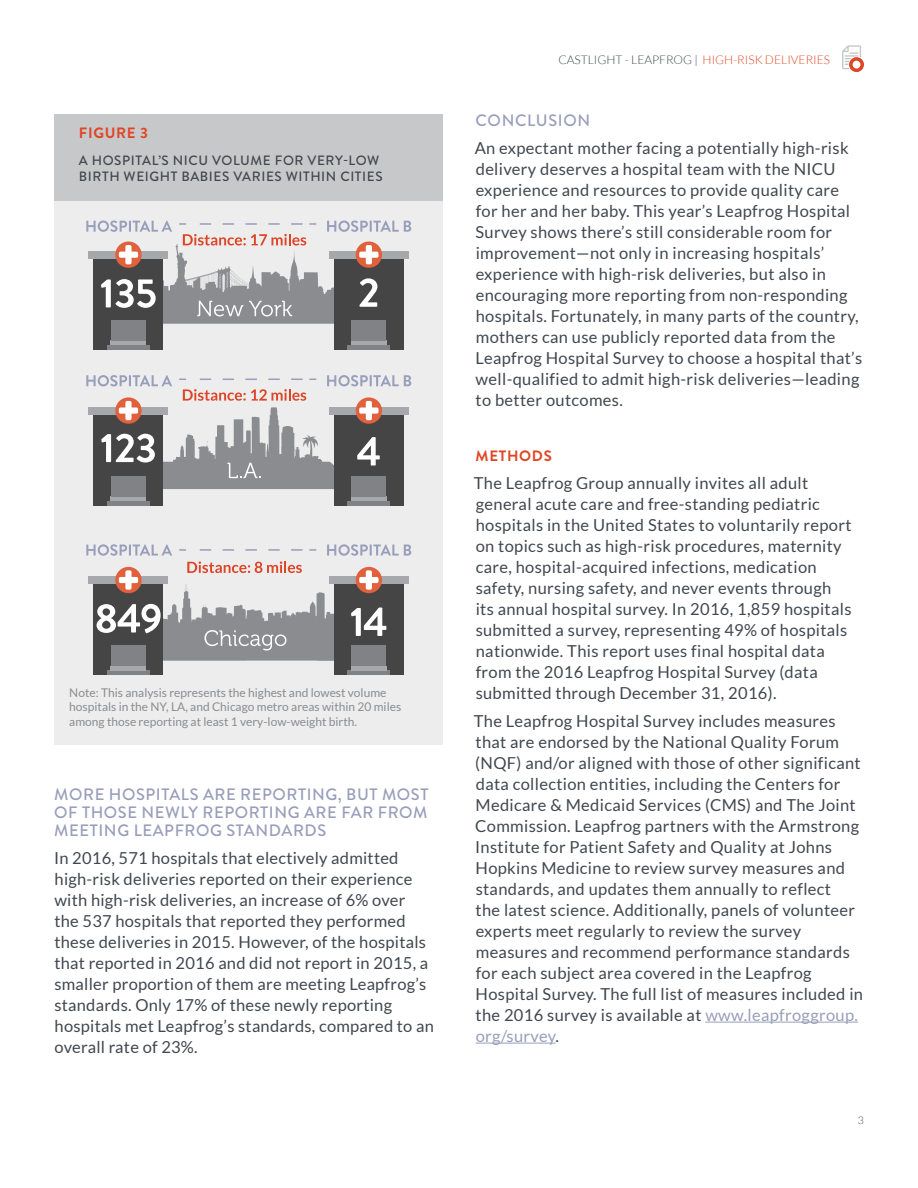
<style>
.page{position:relative;width:918px;height:1188px;background:#fff}
.page>*{position:absolute;margin:0;border:0;box-sizing:border-box;transform-origin:0 0}
.t1{font:16.5px/21px "Lato";letter-spacing:.02em;color:#40474e}
.t2{font:500 16.5px/18px "Brandon Grotesque";letter-spacing:.035em;color:#999eba;text-align:justify}
.t3{font:700 15px "Brandon Grotesque";letter-spacing:.045em;color:#df4625}
.t4{font:500 13.5px/16.5px "Brandon Grotesque";letter-spacing:.045em;color:#40474e}
.t5{font:12px/14.4px "Lato";color:#8a8c8e}
.t6{font:300 12px "Lato";color:#40474e}
.t7{font:300 10.5px "Lato";color:#40474e}
.s1{color:#df4625}
.s2{color:#999eba}
</style>
<div class="page">
<svg style="left:842px;top:45px;width:22px;height:27px"></svg>
<hr style="left:705px;top:1022px;width:153px;height:1px;background:#999eba">
<hr style="left:476px;top:1043px;width:80px;height:1px;background:#999eba">
<div style="left:54px;top:114px;width:389px;height:631px;background:#ededee"></div>
<div style="left:54px;top:114px;width:388px;height:87px;background:#c7c8ca"></div>
<svg style="left:86px;top:375px;width:86px;height:11px"></svg>
<svg style="left:327px;top:375px;width:84px;height:11px"></svg>
<svg style="left:86px;top:544px;width:86px;height:12px"></svg>
<svg style="left:327px;top:544px;width:84px;height:12px"></svg>
<svg style="left:200px;top:379px;width:103px;height:1px"></svg>
<svg style="left:183px;top:389px;width:123px;height:12px"></svg>
<svg style="left:179px;top:549px;width:7px;height:2px"></svg>
<svg style="left:200px;top:549px;width:103px;height:2px"></svg>
<svg style="left:309px;top:549px;width:7px;height:2px"></svg>
<svg style="left:187px;top:561px;width:115px;height:12px"></svg>
<div style="left:94px;top:259px;width:69px;height:91px;background:#454545"></div>
<div style="left:107px;top:345px;width:42px;height:5px;background:#808285"></div>
<hr style="left:110px;top:341px;width:36px;height:4px;background:#a6a8ab">
<div style="left:111px;top:320px;width:34px;height:21px;background:#808285"></div>
<div style="left:334px;top:259px;width:69px;height:91px;background:#454545"></div>
<div style="left:348px;top:345px;width:42px;height:5px;background:#808285"></div>
<hr style="left:351px;top:341px;width:36px;height:4px;background:#a6a8ab">
<div style="left:352px;top:320px;width:34px;height:21px;background:#808285"></div>
<div style="left:94px;top:414px;width:69px;height:91px;background:#454545"></div>
<div style="left:89px;top:407px;width:79px;height:7px;background:#a6a8ab"></div>
<svg style="left:115px;top:397px;width:27px;height:27px"></svg>
<div style="left:125px;top:401px;width:7px;height:19px;background:#fff;border-radius:2px"></div>
<hr style="left:107px;top:501px;width:42px;height:4px;background:#808285">
<hr style="left:110px;top:497px;width:36px;height:4px;background:#a6a8ab">
<div style="left:111px;top:476px;width:34px;height:21px;background:#808285"></div>
<div style="left:334px;top:414px;width:69px;height:91px;background:#454545"></div>
<div style="left:329px;top:407px;width:80px;height:7px;background:#a6a8ab"></div>
<svg style="left:356px;top:397px;width:26px;height:27px"></svg>
<div style="left:366px;top:401px;width:6px;height:19px;background:#fff;border-radius:2px"></div>
<hr style="left:348px;top:501px;width:42px;height:4px;background:#808285">
<hr style="left:351px;top:497px;width:36px;height:4px;background:#a6a8ab">
<div style="left:352px;top:476px;width:34px;height:21px;background:#808285"></div>
<div style="left:94px;top:584px;width:69px;height:91px;background:#454545"></div>
<div style="left:89px;top:576px;width:79px;height:8px;background:#a6a8ab"></div>
<svg style="left:115px;top:567px;width:27px;height:26px"></svg>
<div style="left:125px;top:570px;width:7px;height:20px;background:#fff;border-radius:2px"></div>
<div style="left:119px;top:577px;width:19px;height:6px;background:#fff;border-radius:2px"></div>
<hr style="left:107px;top:671px;width:42px;height:4px;background:#808285">
<div style="left:110px;top:666px;width:36px;height:5px;background:#a6a8ab"></div>
<div style="left:111px;top:645px;width:34px;height:21px;background:#808285"></div>
<div style="left:334px;top:584px;width:69px;height:91px;background:#454545"></div>
<div style="left:329px;top:576px;width:80px;height:8px;background:#a6a8ab"></div>
<svg style="left:356px;top:567px;width:26px;height:26px"></svg>
<div style="left:366px;top:570px;width:6px;height:20px;background:#fff;border-radius:2px"></div>
<div style="left:359px;top:577px;width:20px;height:6px;background:#fff;border-radius:2px"></div>
<hr style="left:348px;top:671px;width:42px;height:4px;background:#808285">
<div style="left:351px;top:666px;width:36px;height:5px;background:#a6a8ab"></div>
<div style="left:352px;top:645px;width:34px;height:21px;background:#808285"></div>
<svg style="left:86px;top:220px;width:325px;height:104px"></svg>
<svg style="left:101px;top:407px;width:279px;height:82px"></svg>
<svg style="left:97px;top:584px;width:289px;height:77px"></svg>
<p class="t3" style="left:79px;top:122px;width:70px">FIGURE 3</p>
<p class="t4" style="left:79px;top:152px;width:305px">A HOSPITAL’S NICU VOLUME FOR VERY-LOW<br>BIRTH WEIGHT BABIES VARIES WITHIN CITIES</p>
<p class="t5" style="left:69px;top:685px;width:333px">Note: This analysis represents the highest and lowest volume hospitals in the NY, LA, and Chicago metro areas within 20 miles among those reporting at least 1 very-low-weight birth.</p>
<p class="t2" style="left:54px;top:786px;width:376px">MORE HOSPITALS ARE REPORTING, BUT MOST OF THOSE NEWLY REPORTING ARE FAR FROM MEETING LEAPFROG STANDARDS</p>
<p class="t1" style="left:54px;top:847px;width:381px">In 2016, 571 hospitals that electively admitted high-risk deliveries reported on their experience with high-risk deliveries, an increase of 6% over<br>the 537 hospitals that reported they performed these deliveries in 2015. However, of the hospitals that reported in 2016 and did not report in 2015, a smaller proportion of them are meeting Leapfrog’s standards. Only 17% of these newly reporting hospitals met Leapfrog’s standards, compared to an overall rate of 23%.</p>
<p class="t6" style="left:558px;top:53px;width:273px">CASTLIGHT - LEAPFROG | <span class="s1">HIGH-RISK DELIVERIES</span></p>
<p class="t2" style="left:476px;top:112px;width:116px">CONCLUSION</p>
<p class="t1" style="left:475px;top:137px;width:389px">An expectant mother facing a potentially high-risk delivery deserves a hospital team with the NICU experience and resources to provide quality care for her and her baby. This year’s Leapfrog Hospital Survey shows there’s still considerable room for improvement—not only in increasing hospitals’ experience with high-risk deliveries, but also in encouraging more reporting from non-responding hospitals. Fortunately, in many parts of the country, mothers can use publicly reported data from the Leapfrog Hospital Survey to choose a hospital that’s well-qualified to admit high-risk deliveries—leading to better outcomes.</p>
<p class="t3" style="left:476px;top:446px;width:78px">METHODS</p>
<p class="t1" style="left:474px;top:473px;width:379px">The Leapfrog Group annually invites all adult general acute care and free-standing pediatric hospitals in the United States to voluntarily report on topics such as high-risk procedures, maternity care, hospital-acquired infections, medication safety, nursing safety, and never events through its annual hospital survey. In 2016, 1,859 hospitals submitted a survey, representing 49% of hospitals nationwide. This report uses final hospital data from the 2016 Leapfrog Hospital Survey (data submitted through December 31, 2016).</p>
<p class="t1" style="left:474px;top:710px;width:391px">The Leapfrog Hospital Survey includes measures that are endorsed by the National Quality Forum (NQF) and/or aligned with those of other significant data collection entities, including the Centers for Medicare &amp; Medicaid Services (CMS) and The Joint Commission. Leapfrog partners with the Armstrong Institute for Patient Safety and Quality at Johns Hopkins Medicine to review survey measures and standards, and updates them annually to reflect<br>the latest science. Additionally, panels of volunteer experts meet regularly to review the survey measures and recommend performance standards for each subject area covered in the Leapfrog Hospital Survey. The full list of measures included in the 2016 survey is available at <span class="s2">www.leapfroggroup. org/survey</span>.</p>
<p class="t7" style="left:858px;top:1115px;width:8px">3</p>
</div>
